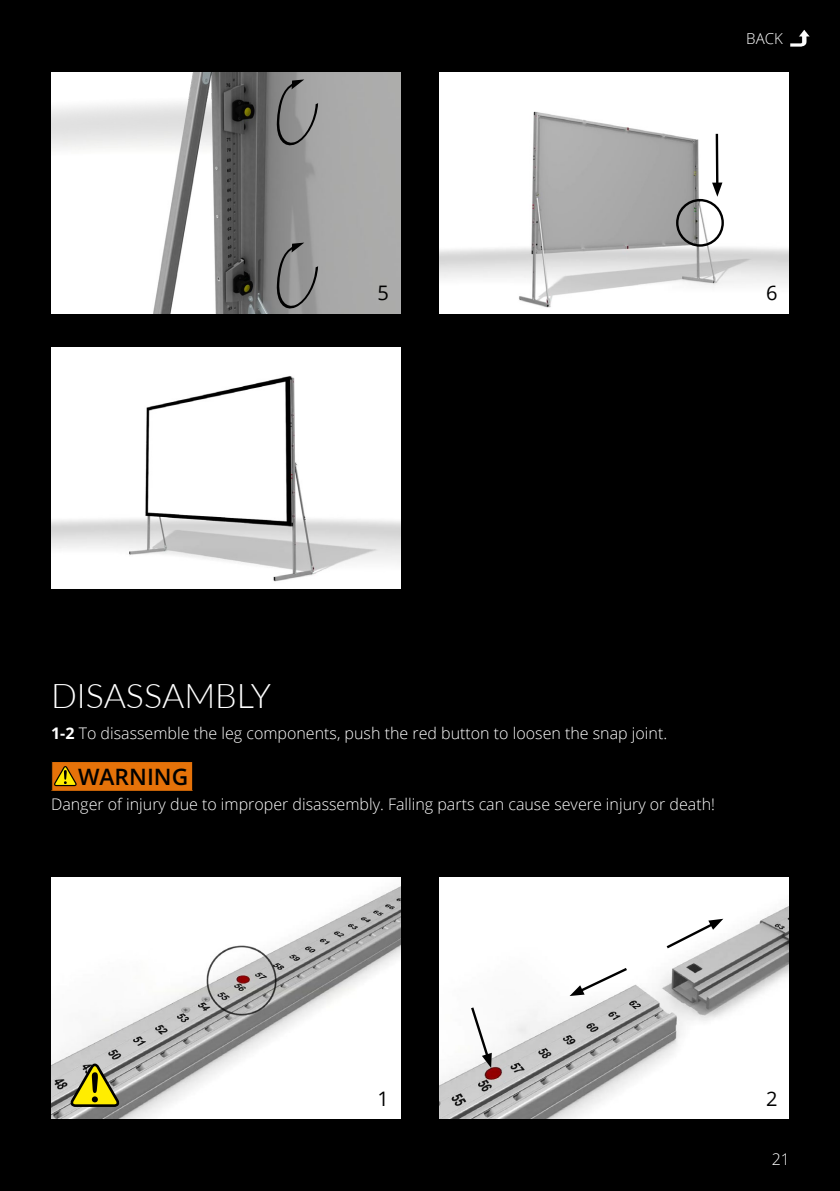
<style>
.page{position:relative;width:840px;height:1191px;background:#fff}
.page>*{position:absolute;margin:0;border:0;box-sizing:border-box;transform-origin:0 0}
.t1{font:300 34px "Lato";color:#fff}
.t2{font:600 22.8px "Open Sans";color:#000}
.t3{font:20px "Open Sans";color:#000}
.t4{font:300 16px "Open Sans";color:#fff}
.t5{font:300 15px "Open Sans";color:#fff}
.s1{font-weight:700}
</style>
<div class="page">
<div style="left:0;top:0;width:839px;height:1191px;background:#000"></div>
<img style="left:51px;top:347px;width:349px;height:241px">
<img style="left:51px;top:72px;width:349px;height:241px">
<svg style="left:274px;top:233px;width:47px;height:85px;background:#828282"></svg>
<svg style="left:274px;top:70px;width:47px;height:85px;background:#878787"></svg>
<img style="left:439px;top:72px;width:349px;height:241px">
<hr style="left:715px;top:134px;width:3px;height:52px;background:#000">
<svg style="left:711px;top:182px;width:11px;height:15px"></svg>
<div style="left:675px;top:199px;width:48px;height:48px;border:2px solid #000;border-radius:50%"></div>
<img style="left:439px;top:878px;width:349px;height:241px">
<svg style="left:469px;top:1004px;width:22px;height:63px"></svg>
<svg style="left:663px;top:918px;width:60px;height:32px"></svg>
<svg style="left:569px;top:965px;width:60px;height:31px"></svg>
<img style="left:51px;top:878px;width:349px;height:241px">
<svg style="left:70px;top:1063px;width:49px;height:44px;background:#a49d47"></svg>
<img style="left:787px;top:28px;width:24px;height:20px">
<svg style="left:51px;top:761px;width:142px;height:29px;background:#d46e07"></svg>
<p class="t5" style="left:745px;top:28px;width:38px">BACK</p>
<p class="t3" style="left:377px;top:279px;width:13px">5</p>
<p class="t3" style="left:765px;top:279px;width:13px">6</p>
<h1 class="t1" style="left:51px;top:672px;width:221px">DISASSAMBLY</h1>
<p class="t4" style="left:51px;top:721px;width:617px"><span class="s1">1-2</span> To disassemble the leg components, push the red button to loosen the snap joint.</p>
<h2 class="t2" style="left:78px;top:760px;width:112px">WARNING</h2>
<p class="t4" style="left:51px;top:793px;width:665px">Danger of injury due to improper disassembly. Falling parts can cause severe injury or death!</p>
<p class="t3" style="left:377px;top:1085px;width:13px">1</p>
<p class="t3" style="left:765px;top:1085px;width:13px">2</p>
<p class="t4" style="left:771px;top:1148px;width:20px">21</p>
</div>
